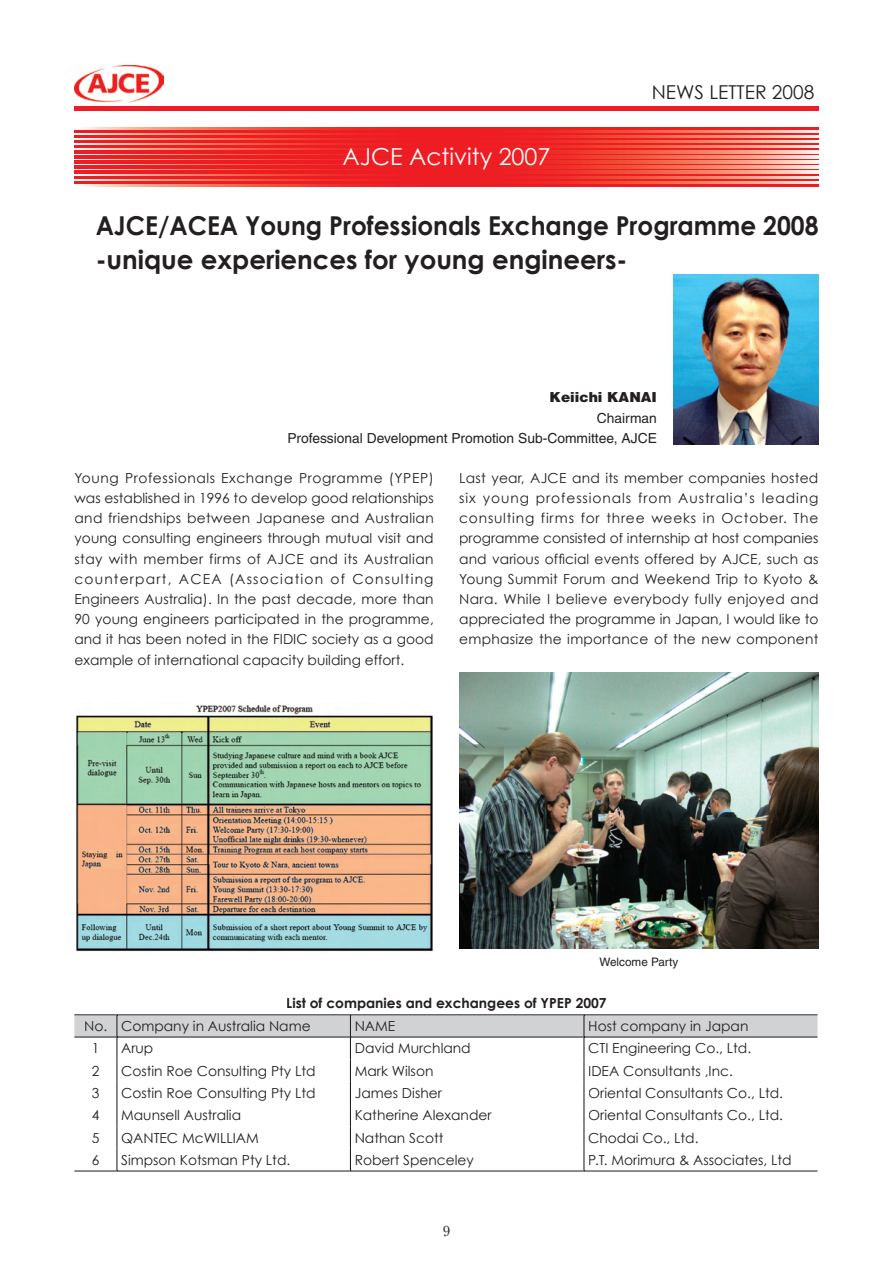
<style>
.page{position:relative;width:893px;height:1263px;background:#fff}
.page>*{position:absolute;margin:0;border:0;box-sizing:border-box;transform-origin:0 0}
.t1{font:700 26.1px/34px "Century Gothic";color:#231f20;scale:.95 1}
.t2{font:23.4px "Century Gothic";color:#fff}
.t3{font:19.2px "Century Gothic";color:#231f20}
.t4{font:13.8px/20.2px "Century Gothic";color:#231f20;text-align:justify}
.t5{font:13.8px/20.2px "Helvetica";color:#231f20;text-align:right}
.t6{font:700 13.8px "Century Gothic";color:#231f20}
.t7{font:900 13.8px "Helvetica";color:#231f20}
.t8{font:13.8px "Ryumin Pro";color:#231f20}
.t9{font:11.7px "Helvetica";color:#231f20}
</style>
<div class="page">
<img style="left:74px;top:66px;width:90px;height:37px">
<div style="left:74px;top:106px;width:745px;height:5px;background:#ee1d23"></div>
<img style="left:674px;top:274px;width:145px;height:170px">
<img style="left:76px;top:704px;width:357px;height:248px">
<svg style="left:74px;top:1014px;width:743px;height:157px"></svg>
<div style="left:122px;top:1043px;width:31px;height:13px;background:#fff"></div>
<div style="left:356px;top:1043px;width:114px;height:10px;background:#fff"></div>
<div style="left:589px;top:1043px;width:161px;height:13px;background:#fff"></div>
<div style="left:92px;top:1065px;width:7px;height:10px;background:#fff"></div>
<div style="left:122px;top:1065px;width:193px;height:13px;background:#fff"></div>
<div style="left:355px;top:1065px;width:77px;height:11px;background:#fff"></div>
<div style="left:589px;top:1065px;width:143px;height:12px;background:#fff"></div>
<div style="left:92px;top:1088px;width:7px;height:10px;background:#fff"></div>
<div style="left:122px;top:1087px;width:193px;height:14px;background:#fff"></div>
<div style="left:355px;top:1087px;width:87px;height:11px;background:#fff"></div>
<div style="left:589px;top:1087px;width:193px;height:12px;background:#fff"></div>
<div style="left:92px;top:1110px;width:7px;height:10px;background:#fff"></div>
<div style="left:122px;top:1110px;width:118px;height:10px;background:#fff"></div>
<div style="left:356px;top:1110px;width:136px;height:10px;background:#fff"></div>
<div style="left:589px;top:1110px;width:193px;height:11px;background:#fff"></div>
<div style="left:92px;top:1132px;width:7px;height:11px;background:#fff"></div>
<div style="left:122px;top:1132px;width:136px;height:11px;background:#fff"></div>
<div style="left:356px;top:1132px;width:87px;height:11px;background:#fff"></div>
<div style="left:589px;top:1132px;width:109px;height:12px;background:#fff"></div>
<div style="left:93px;top:1155px;width:6px;height:10px;background:#fff"></div>
<div style="left:121px;top:1154px;width:168px;height:13px;background:#fff"></div>
<div style="left:356px;top:1155px;width:118px;height:12px;background:#fff"></div>
<div style="left:589px;top:1154px;width:202px;height:12px;background:#fff"></div>
<img style="left:459px;top:673px;width:360px;height:276px">
<svg style="left:74px;top:128px;width:745px;height:58px;background:#f0413d"></svg>
<svg style="left:74px;top:130px;width:745px;height:3px;background:#f0403b"></svg>
<svg style="left:74px;top:135px;width:745px;height:3px;background:#f0403b"></svg>
<svg style="left:74px;top:140px;width:745px;height:3px;background:#f0403b"></svg>
<svg style="left:74px;top:145px;width:745px;height:3px;background:#f0403b"></svg>
<svg style="left:74px;top:151px;width:745px;height:2px"></svg>
<svg style="left:74px;top:156px;width:745px;height:2px"></svg>
<svg style="left:74px;top:161px;width:745px;height:2px"></svg>
<svg style="left:74px;top:166px;width:745px;height:2px"></svg>
<svg style="left:74px;top:171px;width:745px;height:2px"></svg>
<svg style="left:74px;top:176px;width:745px;height:3px;background:#f0403b"></svg>
<svg style="left:74px;top:181px;width:745px;height:3px;background:#f0403b"></svg>
<h2 class="t2" style="left:342px;top:143px;width:210px">AJCE Activity 2007</h2>
<h3 class="t3" style="left:652px;top:81px;width:164px">NEWS LETTER 2008</h3>
<h1 class="t1" style="left:96px;top:208px;width:762px">AJCE/ACEA Young Professionals Exchange Programme 2008 -unique experiences for young engineers-</h1>
<p class="t7" style="left:549px;top:388px;width:109px">Keiichi KANAI</p>
<p class="t5" style="left:287px;top:407px;width:371px">Chairman<br>Professional Development Promotion Sub-Committee, AJCE</p>
<p class="t4" style="left:74px;top:467px;width:361px">Young Professionals Exchange Programme (YPEP) was established in 1996 to develop good relationships and friendships between Japanese and Australian young consulting engineers through mutual visit and stay with member firms of AJCE and its Australian counterpart, ACEA (Association of Consulting Engineers Australia). In the past decade, more than 90 young engineers participated in the programme, and it has been noted in the FIDIC society as a good example of international capacity building effort.</p>
<p class="t4" style="left:459px;top:467px;width:361px">Last year, AJCE and its member companies hosted six young professionals from Australia’s leading consulting firms for three weeks in October. The programme consisted of internship at host companies and various official events offered by AJCE, such as Young Summit Forum and Weekend Trip to Kyoto &amp; Nara. While I believe everybody fully enjoyed and appreciated the programme in Japan, I would like to emphasize the importance of the new component</p>
<p class="t9" style="left:599px;top:955px;width:80px">Welcome Party</p>
<p class="t6" style="left:286px;top:994px;width:322px">List of companies and exchangees of YPEP 2007</p>
<p class="t4" style="left:84px;top:1015px;width:228px">No. Company in Australia Name</p>
<p class="t4" style="left:355px;top:1015px;width:42px">NAME</p>
<p class="t4" style="left:588px;top:1015px;width:162px">Host company in Japan</p>
<p class="t4" style="left:92px;top:1038px;width:9px">1</p>
<p class="t4" style="left:121px;top:1038px;width:34px">Arup</p>
<p class="t4" style="left:355px;top:1038px;width:118px">David Murchland</p>
<p class="t4" style="left:588px;top:1038px;width:164px">CTI Engineering Co., Ltd.</p>
<p class="t4" style="left:92px;top:1060px;width:9px">2</p>
<p class="t4" style="left:121px;top:1060px;width:196px">Costin Roe Consulting Pty Ltd</p>
<p class="t4" style="left:355px;top:1060px;width:80px">Mark Wilson</p>
<p class="t4" style="left:588px;top:1060px;width:146px">IDEA Consultants ,Inc.</p>
<p class="t4" style="left:92px;top:1082px;width:9px">3</p>
<p class="t4" style="left:121px;top:1082px;width:196px">Costin Roe Consulting Pty Ltd</p>
<p class="t4" style="left:355px;top:1082px;width:89px">James Disher</p>
<p class="t4" style="left:588px;top:1082px;width:196px">Oriental Consultants Co., Ltd.</p>
<p class="t4" style="left:92px;top:1105px;width:9px">4</p>
<p class="t4" style="left:121px;top:1105px;width:121px">Maunsell Australia</p>
<p class="t4" style="left:355px;top:1105px;width:138px">Katherine Alexander</p>
<p class="t4" style="left:588px;top:1105px;width:196px">Oriental Consultants Co., Ltd.</p>
<p class="t4" style="left:92px;top:1127px;width:9px">5</p>
<p class="t4" style="left:121px;top:1127px;width:139px">QANTEC McWILLIAM</p>
<p class="t4" style="left:355px;top:1127px;width:90px">Nathan Scott</p>
<p class="t4" style="left:588px;top:1127px;width:112px">Chodai Co., Ltd.</p>
<p class="t4" style="left:92px;top:1149px;width:9px">6</p>
<p class="t4" style="left:121px;top:1149px;width:171px">Simpson Kotsman Pty Ltd.</p>
<p class="t4" style="left:355px;top:1149px;width:121px">Robert Spenceley</p>
<p class="t4" style="left:588px;top:1149px;width:205px">P.T. Morimura &amp; Associates, Ltd</p>
<p class="t8" style="left:443px;top:1220px;width:8px">9</p>
</div>
